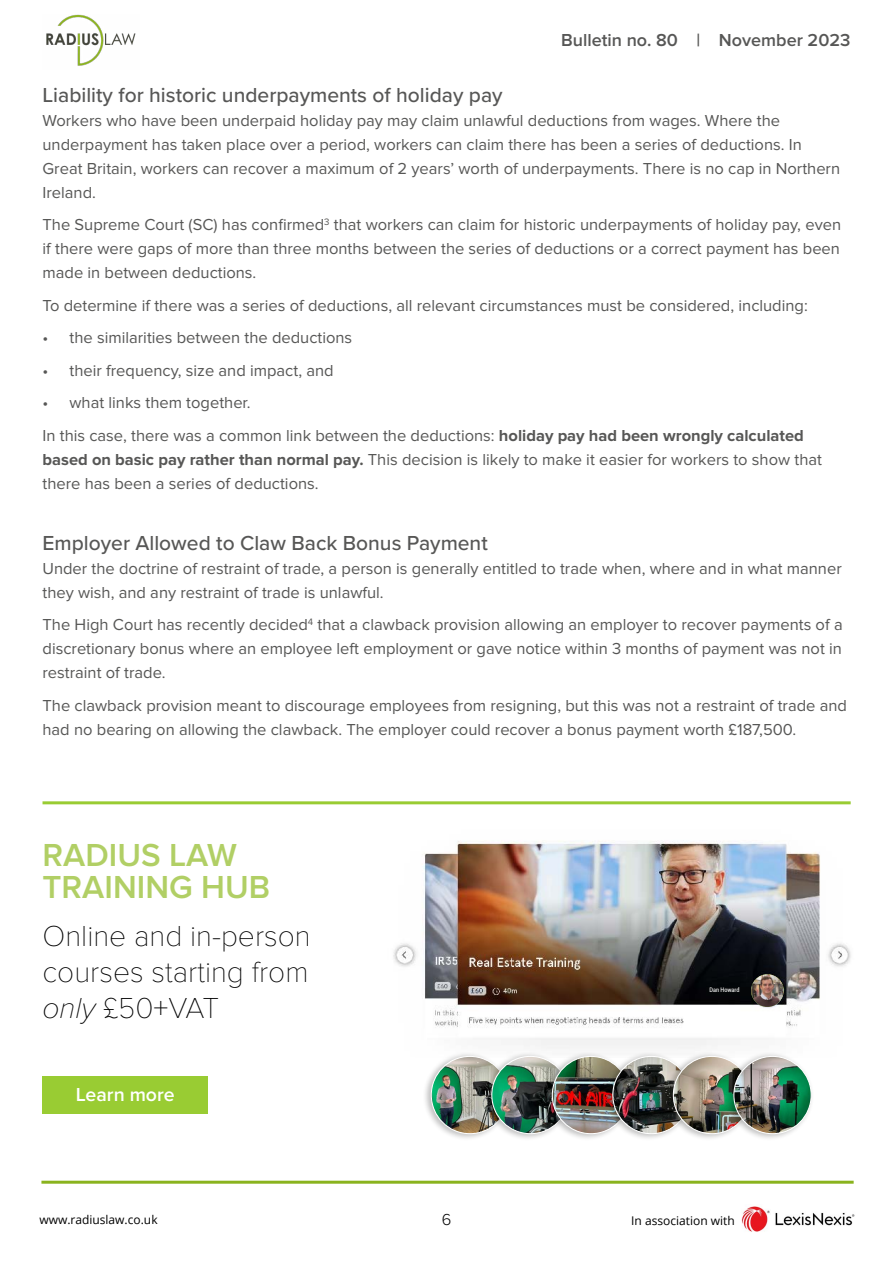
<style>
.page{position:relative;width:893px;height:1263px;background:#fff}
.page>*{position:absolute;margin:0;border:0;box-sizing:border-box;transform-origin:0 0}
.t1{font:600 33px/31.5px "Proxima Nova";color:#b1cf65}
.t2{font:100 30px/36px "Proxima Nova T";color:#000;text-align:justify}
.t3{font:500 21px "Proxima Nova";color:#575756}
.t4{font:600 19.5px "Proxima Nova";color:#fff}
.t5{font:600 18px "Proxima Nova";color:#575756}
.t6{font:16.5px/24px "Proxima Nova";color:#575756}
.t7{font:300 16.5px "Proxima Nova";color:#000}
.t8{font:12px "Open Sans";color:#000}
.t9{font:condensed 6.3px "Roboto";color:#fff}
.s1{font-weight:700}
.s2{font-family:"Proxima Nova";font-style:italic}
</style>
<div class="page">
<img style="left:741px;top:1206px;width:114px;height:26px">
<img style="left:46px;top:14px;width:90px;height:52px">
<hr style="left:41px;top:1181px;width:813px;height:3px;background:#8ab31e">
<img style="left:393px;top:840px;width:458px;height:209px">
<img style="left:751px;top:974px;width:33px;height:33px;border-radius:16px">
<div style="left:706px;top:987px;width:44px;height:8px;background:#040608"></div>
<hr style="left:43px;top:801px;width:808px;height:3px;background:#9c3">
<div style="left:43px;top:1076px;width:165px;height:38px;background:#9c3"></div>
<div style="left:422px;top:1052px;width:90px;height:89px;background:#000;opacity:.25"></div>
<img style="left:431px;top:1056px;width:78px;height:78px;border-radius:39px">
<div style="left:483px;top:1052px;width:89px;height:89px;background:#000;opacity:.25"></div>
<img style="left:492px;top:1056px;width:77px;height:78px;border-radius:39px">
<div style="left:543px;top:1052px;width:90px;height:89px;background:#000;opacity:.25"></div>
<img style="left:552px;top:1056px;width:78px;height:78px;border-radius:39px">
<div style="left:604px;top:1052px;width:89px;height:89px;background:#000;opacity:.25"></div>
<img style="left:613px;top:1056px;width:77px;height:78px;border-radius:39px">
<div style="left:664px;top:1052px;width:90px;height:89px;background:#000;opacity:.25"></div>
<img style="left:673px;top:1056px;width:78px;height:78px;border-radius:39px">
<div style="left:725px;top:1052px;width:89px;height:89px;background:#000;opacity:.25"></div>
<img style="left:734px;top:1056px;width:77px;height:78px;border-radius:39px">
<div style="left:733px;top:1056px;width:79px;height:78px;border:1px solid #fff;border-radius:50%"></div>
<p class="t5" style="left:561px;top:29px;width:291px">Bulletin no. 80 | November 2023</p>
<p class="t3" style="left:43px;top:79px;width:462px">Liability for historic underpayments of holiday pay</p>
<p class="t6" style="left:43px;top:108px;width:799px">Workers who have been underpaid holiday pay may claim unlawful deductions from wages. Where the underpayment has taken place over a period, workers can claim there has been a series of deductions. In Great Britain, workers can recover a maximum of 2 years’ worth of underpayments. There is no cap in Northern Ireland.</p>
<p class="t6" style="left:43px;top:213px;width:800px;text-align:justify">The Supreme Court (SC) has confirmed<sup>3</sup> that workers can claim for historic underpayments of holiday pay, even if there were gaps of more than three months between the series of deductions or a correct payment has been made in between deductions.</p>
<p class="t6" style="left:43px;top:293px;width:767px">To determine if there was a series of deductions, all relevant circumstances must be considered, including:</p>
<p class="t6" style="left:43px;top:326px;width:311px">• the similarities between the deductions</p>
<p class="t6" style="left:43px;top:358px;width:293px">• their frequency, size and impact, and</p>
<p class="t6" style="left:43px;top:387px;width:763px;line-height:32.5px">• what links them together.<br>In this case, there was a common link between the deductions: <span class="s1">holiday pay had been wrongly calculated</span></p>
<p class="t6" style="left:43px;top:447px;width:781px"><span class="s1">based on basic pay rather than normal pay.</span> This decision is likely to make it easier for workers to show that there has been a series of deductions.</p>
<p class="t3" style="left:43px;top:527px;width:447px">Employer Allowed to Claw Back Bonus Payment</p>
<p class="t6" style="left:43px;top:556px;width:801px">Under the doctrine of restraint of trade, a person is generally entitled to trade when, where and in what manner they wish, and any restraint of trade is unlawful.</p>
<p class="t6" style="left:43px;top:613px;width:802px;text-align:justify">The High Court has recently decided<sup>4</sup> that a clawback provision allowing an employer to recover payments of a discretionary bonus where an employee left employment or gave notice within 3 months of payment was not in restraint of trade.</p>
<p class="t6" style="left:43px;top:693px;width:806px">The clawback provision meant to discourage employees from resigning, but this was not a restraint of trade and had no bearing on allowing the clawback. The employer could recover a bonus payment worth £187,500.</p>
<h1 class="t1" style="left:43px;top:840px;width:229px">RADIUS LAW<br>TRAINING HUB</h1>
<h2 class="t2" style="left:43px;top:918px;width:270px">Online and in-person courses starting from <span class="s2">only</span> £50+VAT</h2>
<p class="t4" style="left:76px;top:1083px;width:100px">Learn more</p>
<p class="t9" style="left:709px;top:985px;width:32px">Dan Howard</p>
<p class="t8" style="left:39px;top:1211px;width:120px">www.radiuslaw.co.uk</p>
<p class="t7" style="left:442px;top:1210px;width:11px">6</p>
<p class="t8" style="left:631px;top:1212px;width:105px">In association with</p>
</div>
